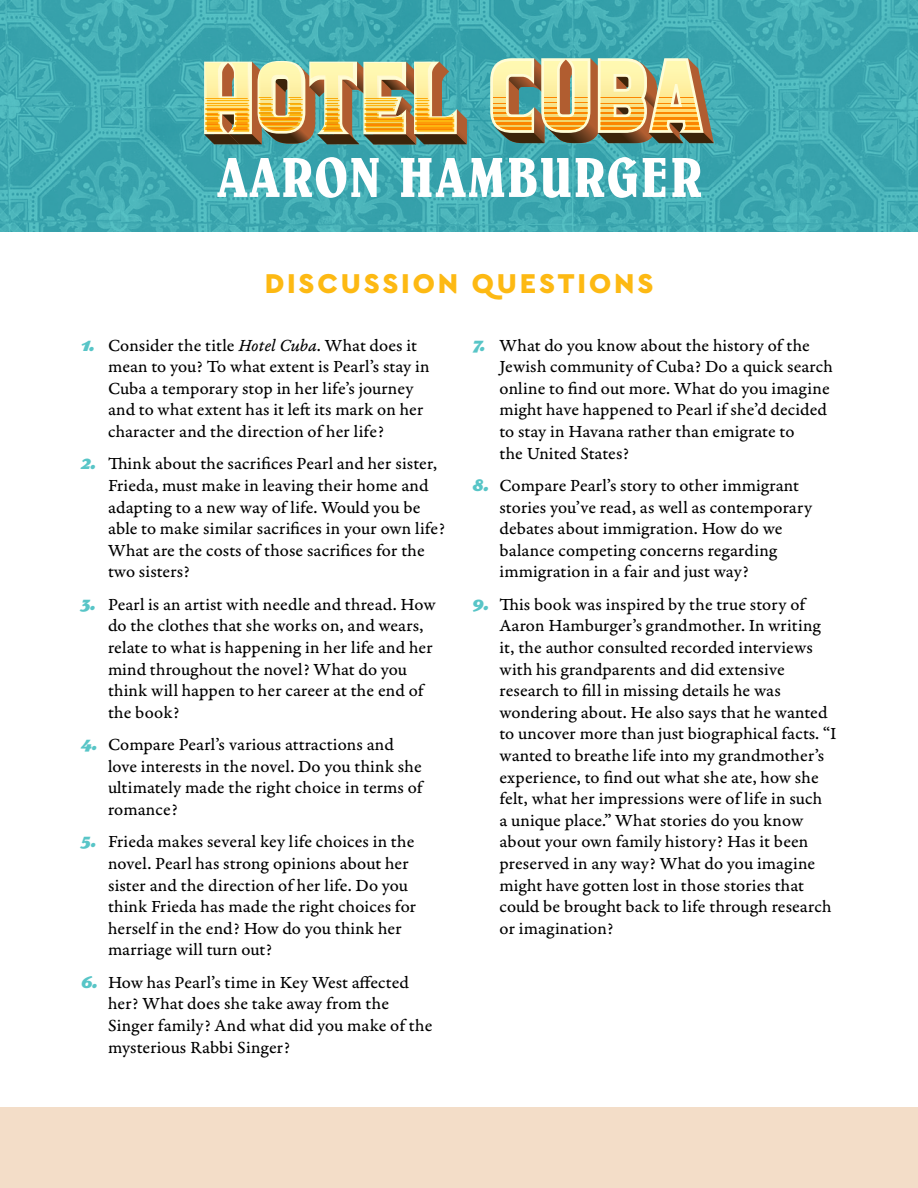
<style>
.page{position:relative;width:918px;height:1188px;background:#fff}
.page>*{position:absolute;margin:0;border:0;box-sizing:border-box;transform-origin:0 0}
.t1{font:condensed 57px "Belwe";letter-spacing:.01em;color:#fff}
.t2{font:900 28.5px "Cera Pro";letter-spacing:.1em;color:#fdb913}
.t3{font:18px/21.6px "Garamond Premr Pro Capt";letter-spacing:.005em;color:#000}
.s1{font-family:"Parkside";font-weight:900;font-size:21px;color:#58c5c7}
.s2{font-family:"Garamond Premr Pro It Capt"}
</style>
<div class="page">
<img style="left:0;top:0;width:918px;height:231px">
<svg style="left:204px;top:61px;width:263px;height:83px;background:#bcaa71"></svg>
<hr style="left:415px;top:128px;width:38px;height:2px;background:#fdb913">
<hr style="left:415px;top:123px;width:38px;height:2px;background:#fdb913">
<hr style="left:415px;top:118px;width:38px;height:2px;background:#fdb913">
<hr style="left:415px;top:113px;width:38px;height:2px;background:#fdb913">
<hr style="left:415px;top:108px;width:38px;height:1px;background:#fdb913">
<hr style="left:415px;top:103px;width:38px;height:1px;background:#fdb913">
<hr style="left:415px;top:99px;width:38px;height:1px;background:#fdb913">
<svg style="left:490px;top:58px;width:224px;height:85px;background:#c1af79"></svg>
<hr style="left:652px;top:128px;width:48px;height:2px;background:#fdb913">
<hr style="left:652px;top:123px;width:48px;height:2px;background:#fdb913">
<hr style="left:652px;top:117px;width:48px;height:3px;background:#fdb913">
<hr style="left:652px;top:113px;width:48px;height:1px;background:#fdb913">
<hr style="left:652px;top:108px;width:48px;height:1px;background:#fdb913">
<hr style="left:652px;top:103px;width:48px;height:1px;background:#fdb913">
<hr style="left:652px;top:98px;width:48px;height:1px;background:#fdb913">
<div style="left:0;top:1107px;width:918px;height:81px;background:#f3ddc8"></div>
<h1 class="t1" style="left:216px;top:144px;width:488px">AARON HAMBURGER</h1>
<h2 class="t2" style="left:265px;top:265px;width:390px">DISCUSSION QUESTIONS</h2>
<p class="t3" style="left:108px;top:335px;width:323px;text-indent:-27px"><span class="s1">1.</span> Consider the title <span class="s2">Hotel Cuba</span>. What does it mean to you? To what extent is Pearl’s stay in Cuba a temporary stop in her life’s journey and to what extent has it left its mark on her character and the direction of her life?</p>
<p class="t3" style="left:108px;top:453px;width:339px;text-indent:-27px"><span class="s1">2.</span> Think about the sacrifices Pearl and her sister, Frieda, must make in leaving their home and adapting to a new way of life. Would you be able to make similar sacrifices in your own life?<br>What are the costs of those sacrifices for the two sisters?</p>
<p class="t3" style="left:108px;top:594px;width:329px;text-indent:-27px"><span class="s1">3.</span> Pearl is an artist with needle and thread. How do the clothes that she works on, and wears, relate to what is happening in her life and her mind throughout the novel? What do you think will happen to her career at the end of the book?</p>
<p class="t3" style="left:108px;top:734px;width:316px;text-indent:-27px"><span class="s1">4.</span> Compare Pearl’s various attractions and love interests in the novel. Do you think she ultimately made the right choice in terms of romance?</p>
<p class="t3" style="left:108px;top:831px;width:310px;text-indent:-27px"><span class="s1">5.</span> Frieda makes several key life choices in the novel. Pearl has strong opinions about her sister and the direction of her life. Do you think Frieda has made the right choices for herself in the end? How do you think her marriage will turn out?</p>
<p class="t3" style="left:108px;top:972px;width:326px;text-indent:-27px"><span class="s1">6.</span> How has Pearl’s time in Key West affected her? What does she take away from the Singer family? And what did you make of the mysterious Rabbi Singer?</p>
<p class="t3" style="left:500px;top:335px;width:335px;text-indent:-27px"><span class="s1">7.</span> What do you know about the history of the Jewish community of Cuba? Do a quick search online to find out more. What do you imagine might have happened to Pearl if she’d decided to stay in Havana rather than emigrate to<br>the United States?</p>
<p class="t3" style="left:500px;top:475px;width:314px;text-indent:-27px"><span class="s1">8.</span> Compare Pearl’s story to other immigrant stories you’ve read, as well as contemporary debates about immigration. How do we balance competing concerns regarding immigration in a fair and just way?</p>
<p class="t3" style="left:500px;top:594px;width:339px;text-indent:-27px"><span class="s1">9.</span> This book was inspired by the true story of Aaron Hamburger’s grandmother. In writing it, the author consulted recorded interviews with his grandparents and did extensive research to fill in missing details he was wondering about. He also says that he wanted to uncover more than just biographical facts. “I wanted to breathe life into my grandmother’s experience, to find out what she ate, how she felt, what her impressions were of life in such<br>a unique place.” What stories do you know about your own family history? Has it been preserved in any way? What do you imagine might have gotten lost in those stories that could be brought back to life through research or imagination?</p>
</div>
